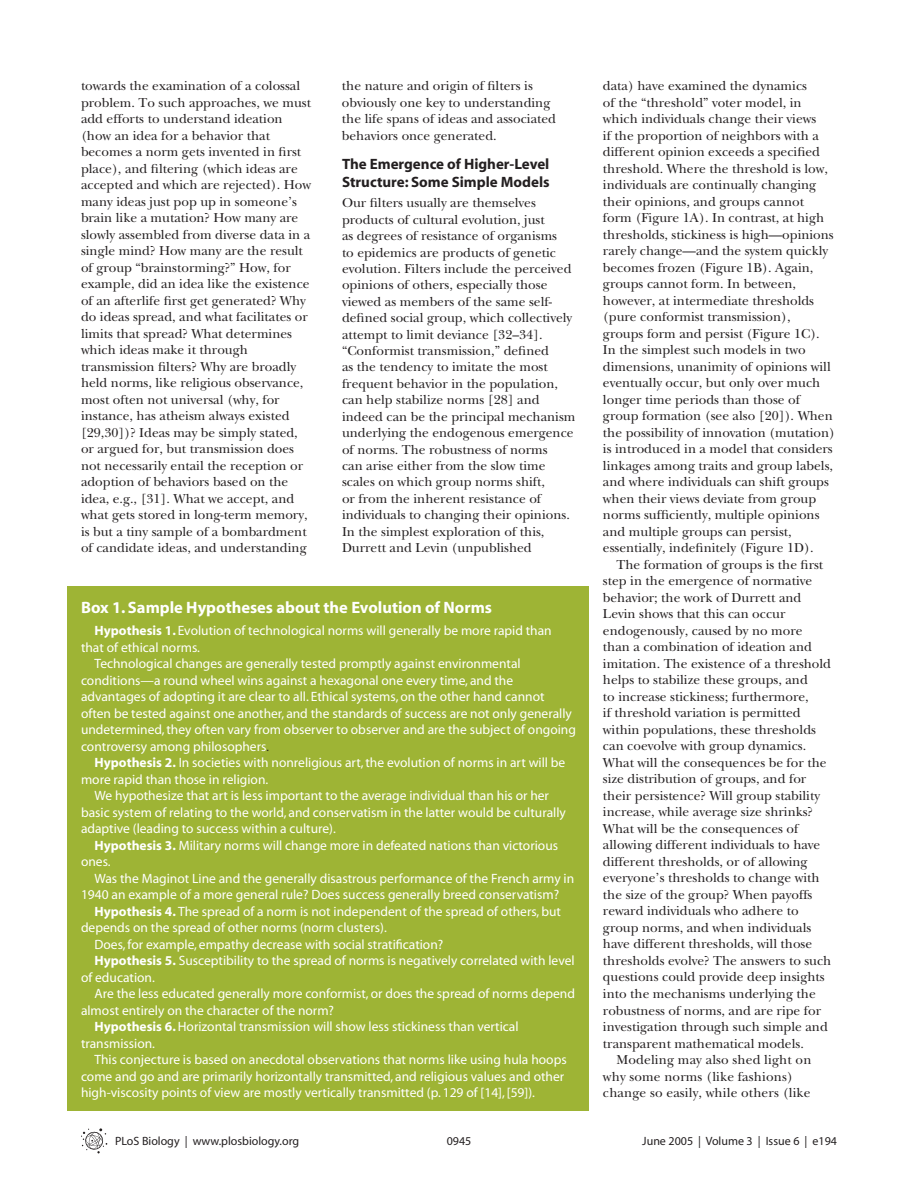
<style>
.page{position:relative;width:918px;height:1202px;background:#fff}
.page>*{position:absolute;margin:0;border:0;box-sizing:border-box;transform-origin:0 0}
.t1{font:700 16.5px "Myriad";color:#fff}
.t2{font:700 15px/18px "Myriad";color:#231f20}
.t3{font:500 13.5px/16.5px "PLB Iserif";color:#231f20}
.t4{font:13.5px "Myriad";color:#fff}
.t5{font:12px "Myriad";color:#231f20}
.s1{font-weight:700}
.s2{font-size:12px;color:#231f20}
</style>
<div class="page">
<svg style="left:81px;top:1128px;width:26px;height:25px"></svg>
<div style="left:68px;top:586px;width:522px;height:524px;background:#9eb435"></div>
<p class="t3" style="left:81px;top:79px;width:232px">towards the examination of a colossal problem. To such approaches, we must add efforts to understand ideation (how an idea for a behavior that becomes a norm gets invented in first place), and filtering (which ideas are accepted and which are rejected). How many ideas just pop up in someone’s brain like a mutation? How many are slowly assembled from diverse data in a single mind? How many are the result of group “brainstorming?” How, for example, did an idea like the existence of an afterlife first get generated? Why do ideas spread, and what facilitates or limits that spread? What determines which ideas make it through transmission filters? Why are broadly held norms, like religious observance, most often not universal (why, for instance, has atheism always existed [29,30])? Ideas may be simply stated, or argued for, but transmission does not necessarily entail the reception or adoption of behaviors based on the idea, e.g., [31]. What we accept, and what gets stored in long-term memory, is but a tiny sample of a bombardment of candidate ideas, and understanding</p>
<p class="t3" style="left:342px;top:78px;width:216px">the nature and origin of filters is obviously one key to understanding the life spans of ideas and associated behaviors once generated.</p>
<p class="t2" style="left:342px;top:156px;width:209px">The Emergence of Higher-Level<br>Structure: Some Simple Models</p>
<p class="t3" style="left:342px;top:196px;width:235px">Our filters usually are themselves products of cultural evolution, just<br>as degrees of resistance of organisms<br>to epidemics are products of genetic evolution. Filters include the perceived opinions of others, especially those viewed as members of the same self&shy;defined social group, which collectively attempt to limit deviance [32–34]. “Conformist transmission,” defined<br>as the tendency to imitate the most frequent behavior in the population, can help stabilize norms [28] and indeed can be the principal mechanism underlying the endogenous emergence of norms. The robustness of norms<br>can arise either from the slow time scales on which group norms shift,<br>or from the inherent resistance of individuals to changing their opinions.<br>In the simplest exploration of this, Durrett and Levin (unpublished</p>
<p class="t1" style="left:81px;top:601px;width:413px">Box 1. Sample Hypotheses about the Evolution of Norms</p>
<p class="t4" style="left:94px;top:625px;width:459px"><span class="s1">Hypothesis 1.</span> Evolution of technological norms will generally be more rapid than</p>
<p class="t4" style="left:81px;top:642px;width:121px">that of ethical norms.</p>
<p class="t4" style="left:94px;top:658px;width:428px">Technological changes are generally tested promptly against environmental</p>
<p class="t4" style="left:81px;top:675px;width:434px">conditions—a round wheel wins against a hexagonal one every time, and the</p>
<p class="t4" style="left:81px;top:691px;width:465px">advantages of adopting it are clear to all. Ethical systems, on the other hand cannot</p>
<p class="t4" style="left:81px;top:708px;width:492px">often be tested against one another, and the standards of success are not only generally</p>
<p class="t4" style="left:81px;top:724px;width:496px">undetermined, they often vary from observer to observer and are the subject of ongoing</p>
<p class="t4" style="left:81px;top:741px;width:189px">controversy among philosophers<span class="s2">.</span></p>
<p class="t4" style="left:94px;top:757px;width:472px"><span class="s1">Hypothesis 2.</span> In societies with nonreligious art, the evolution of norms in art will be</p>
<p class="t4" style="left:81px;top:774px;width:189px">more rapid than those in religion.</p>
<p class="t4" style="left:94px;top:790px;width:456px">We hypothesize that art is less important to the average individual than his or her</p>
<p class="t4" style="left:81px;top:807px;width:486px">basic system of relating to the world, and conservatism in the latter would be culturally</p>
<p class="t4" style="left:81px;top:823px;width:256px">adaptive (leading to success within a culture).</p>
<p class="t4" style="left:94px;top:840px;width:465px"><span class="s1">Hypothesis 3.</span> Military norms will change more in defeated nations than victorious</p>
<p class="t4" style="left:81px;top:856px;width:31px">ones.</p>
<p class="t4" style="left:94px;top:873px;width:481px">Was the Maginot Line and the generally disastrous performance of the French army in</p>
<p class="t4" style="left:81px;top:889px;width:480px">1940 an example of a more general rule? Does success generally breed conservatism?</p>
<p class="t4" style="left:94px;top:906px;width:468px"><span class="s1">Hypothesis 4.</span> The spread of a norm is not independent of the spread of others, but</p>
<p class="t4" style="left:81px;top:922px;width:307px">depends on the spread of other norms (norm clusters).</p>
<p class="t4" style="left:94px;top:939px;width:350px">Does, for example, empathy decrease with social stratification?</p>
<p class="t4" style="left:94px;top:955px;width:482px"><span class="s1">Hypothesis 5.</span> Susceptibility to the spread of norms is negatively correlated with level</p>
<p class="t4" style="left:81px;top:972px;width:75px">of education.</p>
<p class="t4" style="left:94px;top:988px;width:482px">Are the less educated generally more conformist, or does the spread of norms depend</p>
<p class="t4" style="left:81px;top:1005px;width:255px">almost entirely on the character of the norm?</p>
<p class="t4" style="left:94px;top:1021px;width:426px"><span class="s1">Hypothesis 6.</span> Horizontal transmission will show less stickiness than vertical</p>
<p class="t4" style="left:81px;top:1038px;width:76px">transmission.</p>
<p class="t4" style="left:94px;top:1054px;width:474px">This conjecture is based on anecdotal observations that norms like using hula hoops</p>
<p class="t4" style="left:81px;top:1071px;width:485px">come and go and are primarily horizontally transmitted, and religious values and other</p>
<p class="t4" style="left:81px;top:1087px;width:456px">high-viscosity points of view are mostly vertically transmitted (p. 129 of [14], [59]).</p>
<p class="t5" style="left:115px;top:1136px;width:186px">PLoS Biology | www.plosbiology.org</p>
<p class="t5" style="left:447px;top:1136px;width:26px">0945</p>
<p class="t3" style="left:603px;top:78px;width:234px">data) have examined the dynamics<br>of the “threshold” voter model, in which individuals change their views<br>if the proportion of neighbors with a different opinion exceeds a specified threshold. Where the threshold is low, individuals are continually changing their opinions, and groups cannot form (Figure 1A). In contrast, at high thresholds, stickiness is high—opinions rarely change—and the system quickly becomes frozen (Figure 1B). Again, groups cannot form. In between, however, at intermediate thresholds (pure conformist transmission),<br>groups form and persist (Figure 1C).<br>In the simplest such models in two dimensions, unanimity of opinions will eventually occur, but only over much longer time periods than those of group formation (see also [20]). When the possibility of innovation (mutation) is introduced in a model that considers linkages among traits and group labels, and where individuals can shift groups when their views deviate from group norms sufficiently, multiple opinions and multiple groups can persist, essentially, indefinitely (Figure 1D).</p>
<p class="t3" style="left:603px;top:557px;width:230px;text-indent:14px">The formation of groups is the first step in the emergence of normative behavior; the work of Durrett and Levin shows that this can occur endogenously, caused by no more than a combination of ideation and imitation. The existence of a threshold helps to stabilize these groups, and<br>to increase stickiness; furthermore,<br>if threshold variation is permitted within populations, these thresholds can coevolve with group dynamics.<br>What will the consequences be for the size distribution of groups, and for their persistence? Will group stability increase, while average size shrinks?<br>What will be the consequences of allowing different individuals to have different thresholds, or of allowing everyone’s thresholds to change with the size of the group? When payoffs reward individuals who adhere to group norms, and when individuals have different thresholds, will those thresholds evolve? The answers to such questions could provide deep insights into the mechanisms underlying the robustness of norms, and are ripe for investigation through such simple and transparent mathematical models.</p>
<p class="t3" style="left:603px;top:1052px;width:210px;text-indent:14px">Modeling may also shed light on why some norms (like fashions) change so easily, while others (like</p>
<p class="t5" style="left:642px;top:1136px;width:196px">June 2005 | Volume 3 | Issue 6 | e194</p>
</div>
